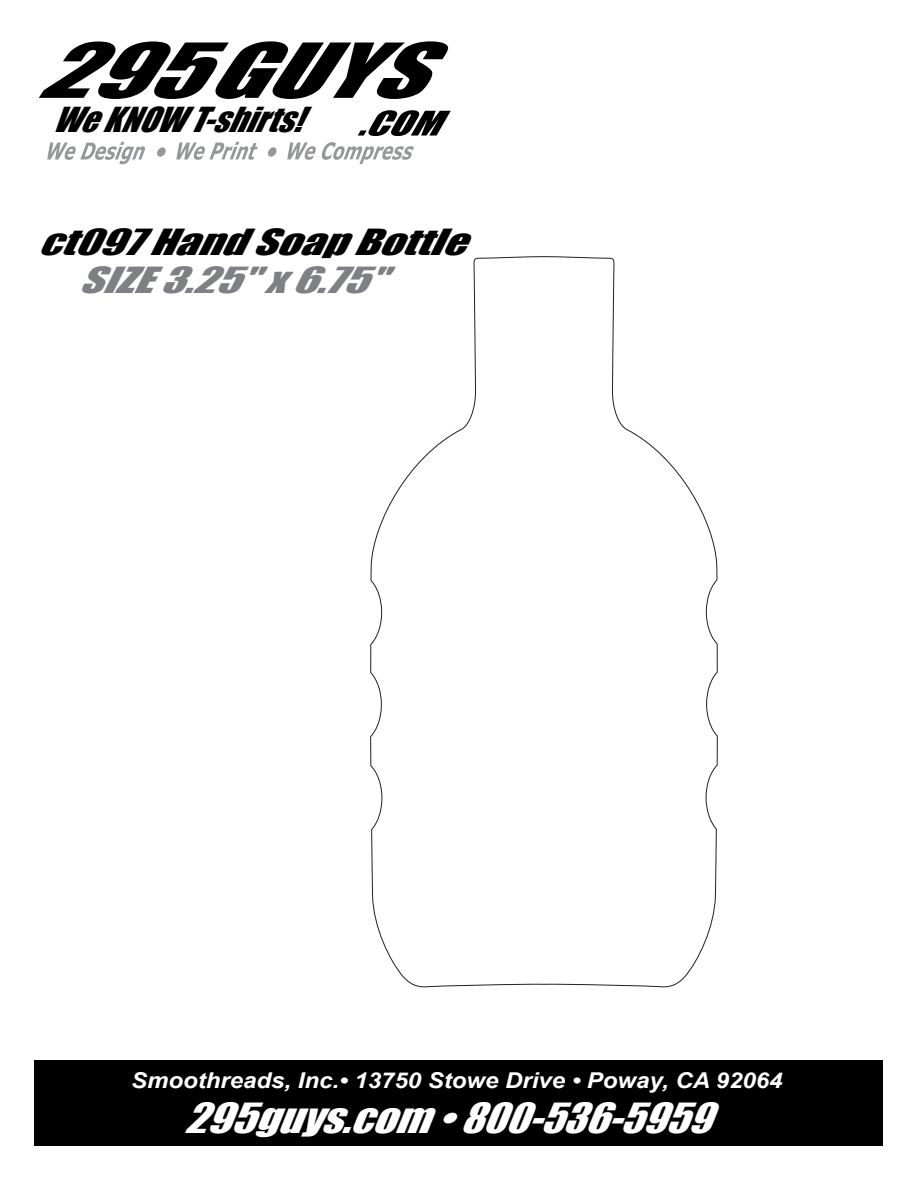
<style>
.page{position:relative;width:918px;height:1188px;background:#fff}
.page>*{position:absolute;margin:0;border:0;box-sizing:border-box;transform-origin:0 0}
.t1{font:italic 38.25px "Impact";color:#fff;scale:1.17 1}
.t2{font:italic 33.15px "Impact";color:#000;scale:1.37 1}
.t3{font:italic 33.15px "Impact";color:#7e8083;scale:1.37 1}
.t4{font:italic 31.65px "Impact";color:#000;scale:1.05 1}
.t5{font:italic 700 21.75px "Arial";color:#fff;scale:1.1 1}
</style>
<div class="page">
<svg style="left:38px;top:41px;width:413px;height:123px"></svg>
<div style="left:34px;top:1060px;width:848px;height:86px;background:#000"></div>
<svg style="left:370px;top:256px;width:348px;height:732px"></svg>
<h3 class="t4" style="left:52px;top:95px;width:259px">WeKNOWT-shirts!</h3>
<h2 class="t2" style="left:38px;top:217px;width:331px">ct097HandSoapBottle</h2>
<h2 class="t3" style="left:78px;top:254px;width:242px">SIZE3.25"x6.75"</h2>
<p class="t5" style="left:131px;top:1066px;width:594px">Smoothreads, Inc.• 13750 Stowe Drive • Poway, CA 92064</p>
<h1 class="t1" style="left:184px;top:1088px;width:471px">295guys.com•800-536-5959</h1>
</div>
